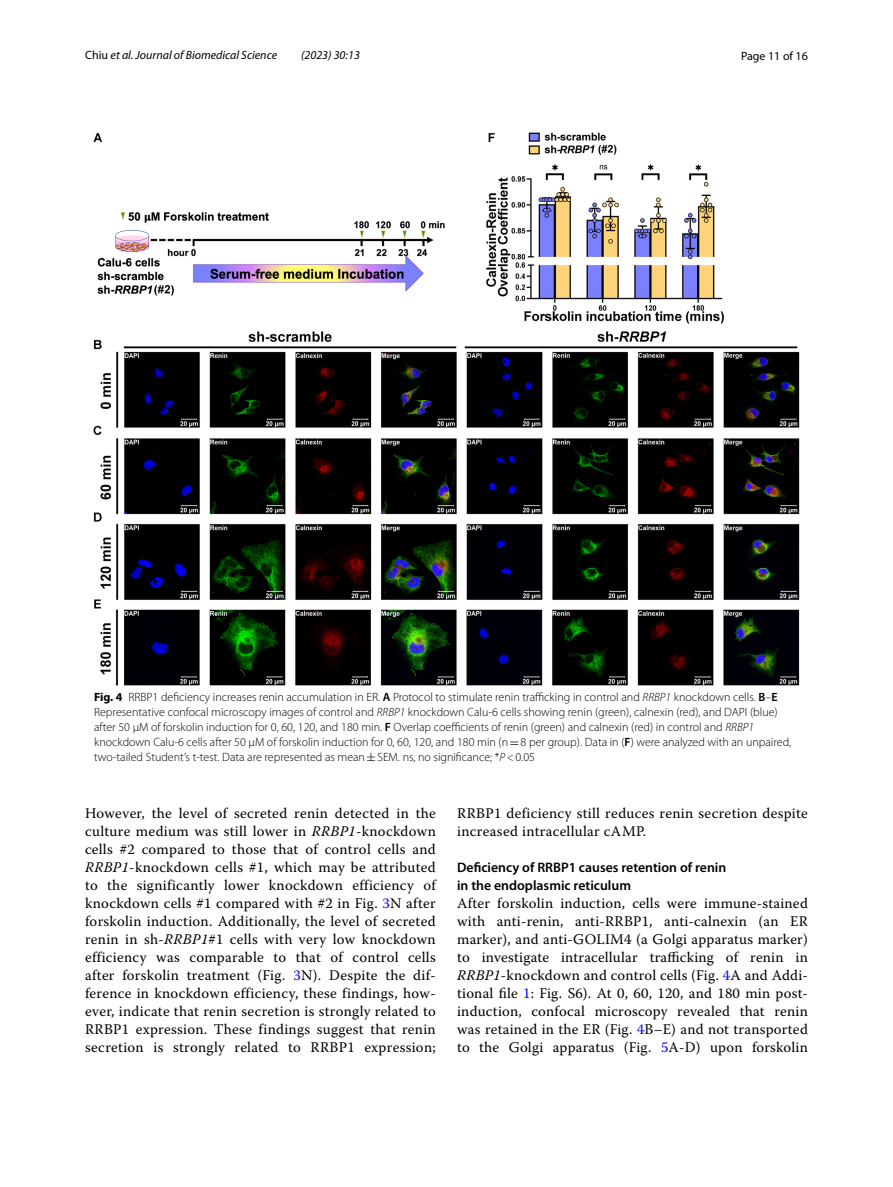
<style>
.page{position:relative;width:893px;height:1187px;background:#fff}
.page>*{position:absolute;margin:0;border:0;box-sizing:border-box;transform-origin:0 0}
.t1{font:14.7px/18px "Warnock Pro";letter-spacing:.02em;color:#000;text-align:justify}
.t2{font:600 13.8px/18px "Myriad Pro";color:#000}
.t3{font:300 12px/15px "Myriad Pro";color:#000}
.t4{font:italic 12px "Myriad Pro";color:#000}
.t5{font:12px "Myriad Pro";color:#000}
.s1{font-style:normal}
.s2{font-weight:700}
.s3{font-weight:600}
.s4{font-style:italic}
.s5{font-family:"MTSY";font-weight:400}
.s6{color:#00f}
</style>
<div class="page">
<img style="left:94px;top:133px;width:705px;height:552px">
<p class="t4" style="left:85px;top:48px;width:194px"><span class="s1">Chiu</span> et al. Journal of Biomedical Science</p>
<p class="t4" style="left:301px;top:48px;width:60px">(2023) 30:13</p>
<p class="t5" style="left:741px;top:48px;width:68px">Page 11 of 16</p>
<p class="t3" style="left:94px;top:689px;width:699px"><span class="s2">Fig. 4</span> RRBP1 deficiency increases renin accumulation in ER. <span class="s3">A</span> Protocol to stimulate renin trafficking in control and <span class="s4">RRBP1</span> knockdown cells. <span class="s3">B</span>–<span class="s3">E </span>Representative confocal microscopy images of control and <span class="s4">RRBP1</span> knockdown Calu-6 cells showing renin (green), calnexin (red), and DAPI (blue) after 50 µM of forskolin induction for 0, 60, 120, and 180 min. <span class="s3">F</span> Overlap coefficients of renin (green) and calnexin (red) in control and <span class="s4">RRBP1 </span>knockdown Calu-6 cells after 50 µM of forskolin induction for 0, 60, 120, and 180 min (n<span class="s5">=</span>8 per group). Data in (<span class="s3">F</span>) were analyzed with an unpaired, two-tailed Student’s t-test. Data are represented as mean<span class="s5">±</span>SEM. ns, no significance; *<span class="s4">P</span>&lt;0.05</p>
<p class="t1" style="left:85px;top:803px;width:352px">However, the level of secreted renin detected in the culture medium was still lower in <span class="s4">RRBP1</span>-knockdown cells #2 compared to those that of control cells and <span class="s4">RRBP1</span>-knockdown cells #1, which may be attributed to the significantly lower knockdown efficiency of knockdown cells #1 compared with #2 in Fig. <span class="s6">3</span>N after forskolin induction. Additionally, the level of secreted renin in sh-<span class="s4">RRBP1</span>#1 cells with very low knockdown efficiency was comparable to that of control cells after forskolin treatment (Fig. <span class="s6">3</span>N). Despite the dif&shy;ference in knockdown efficiency, these findings, how&shy;ever, indicate that renin secretion is strongly related to RRBP1 expression. These findings suggest that renin secretion is strongly related to RRBP1 expression;</p>
<p class="t1" style="left:457px;top:803px;width:352px">RRBP1 deficiency still reduces renin secretion despite increased intracellular cAMP.</p>
<p class="t2" style="left:457px;top:857px;width:271px">Deficiency of RRBP1 causes retention of renin in the endoplasmic reticulum</p>
<p class="t1" style="left:457px;top:893px;width:352px">After forskolin induction, cells were immune-stained with anti-renin, anti-RRBP1, anti-calnexin (an ER marker), and anti-GOLIM4 (a Golgi apparatus marker) to investigate intracellular trafficking of renin in <span class="s4">RRBP1</span>-knockdown and control cells (Fig. <span class="s6">4</span>A and Addi&shy;tional file <span class="s6">1</span>: Fig. S6). At 0, 60, 120, and 180 min post&shy;induction, confocal microscopy revealed that renin was retained in the ER (Fig. <span class="s6">4</span>B–E) and not transported to the Golgi apparatus (Fig. <span class="s6">5</span>A-D) upon forskolin</p>
</div>
